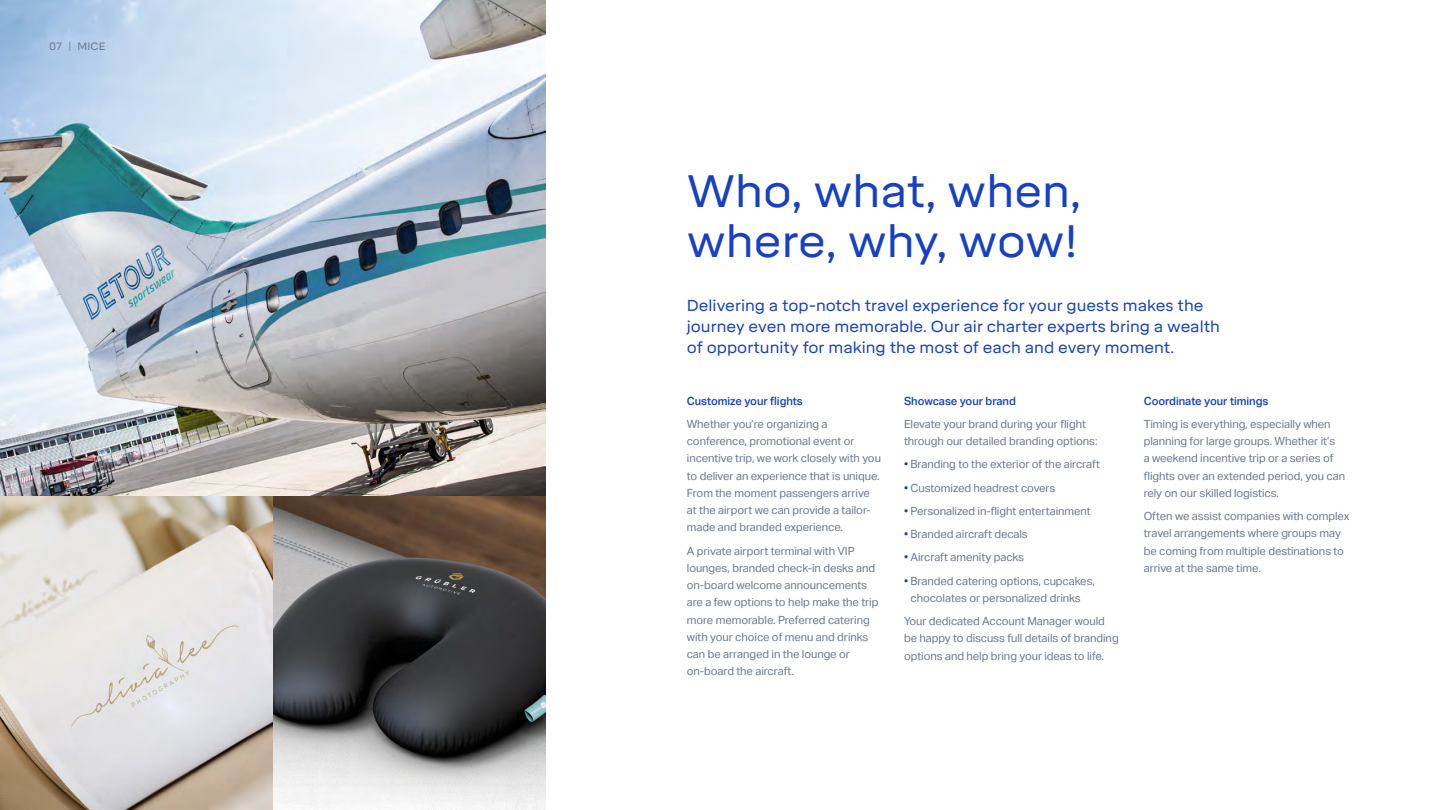
<style>
.page{position:relative;width:1440px;height:810px;background:#fff}
.page>*{position:absolute;margin:0;border:0;box-sizing:border-box;transform-origin:0 0}
.t1{font:45px/50.2px "Mikro";color:#1740c2}
.t2{font:15.75px/21px "Mikro";color:#1740c2}
.t3{font:11.25px/17.2px "Aktiv Grotesk";letter-spacing:-.005em;color:#6b778b}
.t4{font:500 11.25px "Aktiv Grotesk";letter-spacing:-.005em;color:#1740c2}
.t5{font:10.5px "Mikro";color:#6b778b}
.s1{font-weight:300}
.s2{color:#173fc2}
</style>
<div class="page">
<img style="left:0;top:0;width:545px;height:810px">
<p class="t5" style="left:49px;top:40px;width:58px">07 <span class="s1">|</span> MICE</p>
<h1 class="t1" style="left:687px;top:166px;width:396px">Who, what, when, where, why, wow!</h1>
<h2 class="t2" style="left:687px;top:295px;width:535px">Delivering a top-notch travel experience for your guests makes the journey even more memorable. Our air charter experts bring a wealth of opportunity for making the most of each and every moment.</h2>
<p class="t4" style="left:687px;top:394px;width:118px">Customize your flights</p>
<p class="t3" style="left:687px;top:415px;width:196px">Whether you’re organizing a conference, promotional event or incentive trip, we work closely with you to deliver an experience that is unique.<br>From the moment passengers arrive at the airport we can provide a tailor&shy;made and branded experience.</p>
<p class="t3" style="left:687px;top:542px;width:193px">A private airport terminal with VIP lounges, branded check-in desks and on-board welcome announcements are a few options to help make the trip more memorable. Preferred catering with your choice of menu and drinks can be arranged in the lounge or on-board the aircraft.</p>
<p class="t4" style="left:904px;top:394px;width:113px">Showcase your brand</p>
<p class="t3" style="left:904px;top:415px;width:195px">Elevate your brand during your flight through our detailed branding options:</p>
<p class="t3" style="left:904px;top:456px;width:197px"><span class="s2">•</span> Branding to the exterior of the aircraft</p>
<p class="t3" style="left:904px;top:479px;width:153px"><span class="s2">•</span> Customized headrest covers</p>
<p class="t3" style="left:904px;top:502px;width:188px"><span class="s2">•</span> Personalized in-flight entertainment</p>
<p class="t3" style="left:904px;top:526px;width:125px"><span class="s2">•</span> Branded aircraft decals</p>
<p class="t3" style="left:904px;top:549px;width:122px"><span class="s2">•</span> Aircraft amenity packs</p>
<p class="t3" style="left:911px;top:572px;width:186px;text-indent:-7px"><span class="s2">•</span> Branded catering options, cupcakes, chocolates or personalized drinks</p>
<p class="t3" style="left:904px;top:613px;width:216px">Your dedicated Account Manager would be happy to discuss full details of branding options and help bring your ideas to life.</p>
<p class="t4" style="left:1144px;top:394px;width:126px">Coordinate your timings</p>
<p class="t3" style="left:1144px;top:415px;width:203px">Timing is everything, especially when planning for large groups. Whether it’s<br>a weekend incentive trip or a series of flights over an extended period, you can rely on our skilled logistics.</p>
<p class="t3" style="left:1144px;top:508px;width:207px">Often we assist companies with complex travel arrangements where groups may be coming from multiple destinations to arrive at the same time.</p>
</div>
